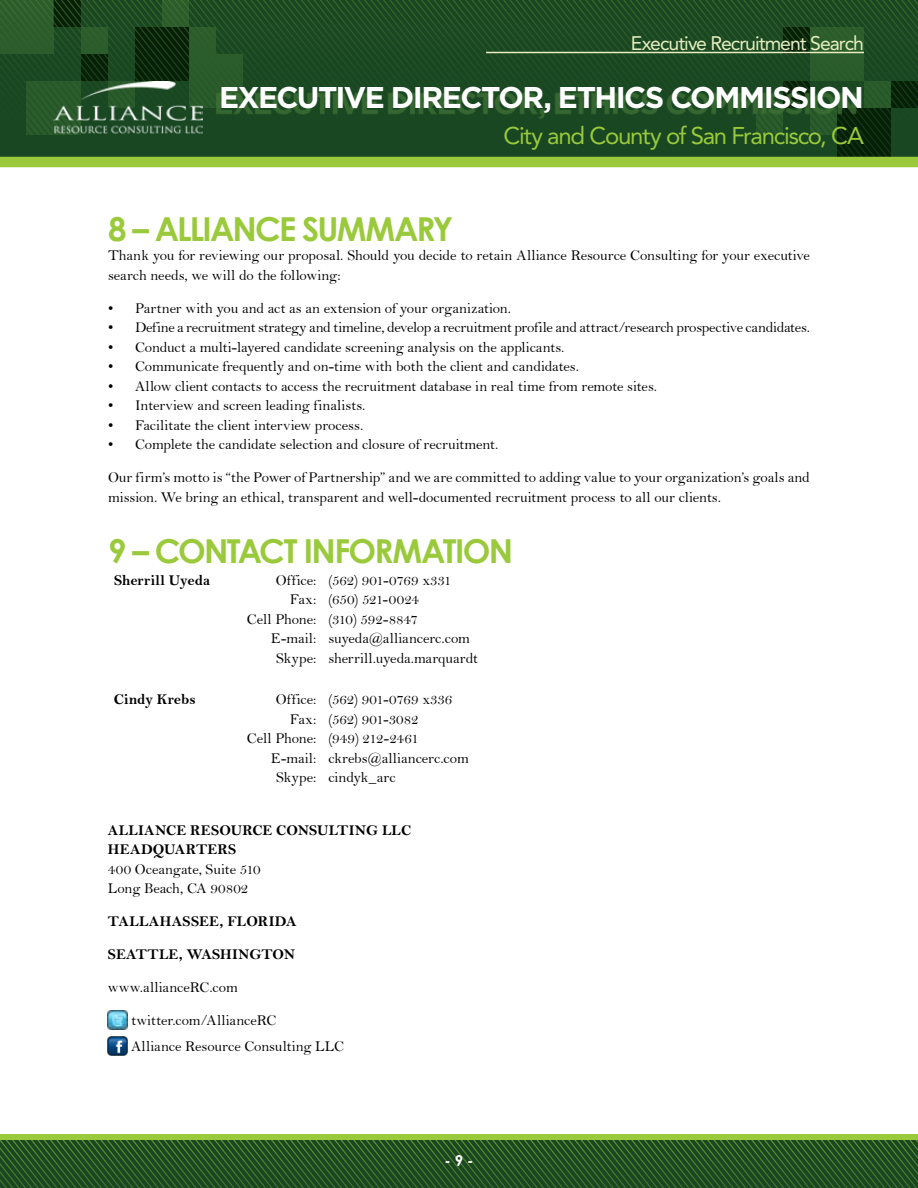
<style>
.page{position:relative;width:918px;height:1188px;background:#fff}
.page>*{position:absolute;margin:0;border:0;box-sizing:border-box;transform-origin:0 0}
.t1{font:700 33px "Century Gothic";letter-spacing:-.055em;color:#9aca3c}
.t2{font:700 30px "Gotham";letter-spacing:-.05em;color:#fff}
.t3{font:24px "Avenir";letter-spacing:-.05em;color:#9aca3c}
.t4{font:19.5px "Avenir";letter-spacing:-.05em;color:#e7efc1}
.t5{font:15px/19.5px "Bell";letter-spacing:-.005em;color:#000}
.t6{font:15px/19.5px "Bell MT Bold";letter-spacing:.01em;color:#000}
.t7{font:700 15px "Century Gothic";color:#fff}
</style>
<div class="page">
<svg style="left:0;top:0;width:918px;height:157px;background:#1c4922"></svg>
<img style="left:53px;top:82px;width:149px;height:53px">
<hr style="left:486px;top:52px;width:378px;height:1px;background:#e7efc1">
<div style="left:0;top:157px;width:918px;height:10px;background:#9aca3c"></div>
<svg style="left:0;top:1140px;width:918px;height:48px;background:#265425"></svg>
<div style="left:0;top:1134px;width:918px;height:6px;background:#9aca3c"></div>
<div style="left:216px;top:92px;width:640px;height:26px;background:#407237;opacity:.75"></div>
<img style="left:108px;top:1010px;width:19px;height:20px">
<img style="left:108px;top:1036px;width:19px;height:20px">
<h3 class="t4" style="left:631px;top:31px;width:235px">Executive Recruitment Search</h3>
<h2 class="t2" style="left:219px;top:80px;width:646px">EXECUTIVE DIRECTOR, ETHICS COMMISSION</h2>
<h3 class="t3" style="left:504px;top:122px;width:362px">City and County of San Francisco, CA</h3>
<h1 class="t1" style="left:108px;top:204px;width:347px">8 – ALLIANCE SUMMARY</h1>
<p class="t5" style="left:108px;top:246px;width:704px">Thank you for reviewing our proposal. Should you decide to retain Alliance Resource Consulting for your executive search needs, we will do the following:</p>
<p class="t5" style="left:108px;top:298px;width:405px">• Partner with you and act as an extension of your organization.</p>
<p class="t5" style="left:108px;top:318px;width:703px">• Define a recruitment strategy and timeline, develop a recruitment profile and attract/research prospective candidates.</p>
<p class="t5" style="left:108px;top:337px;width:458px">• Conduct a multi-layered candidate screening analysis on the applicants.</p>
<p class="t5" style="left:108px;top:357px;width:473px">• Communicate frequently and on-time with both the client and candidates.</p>
<p class="t5" style="left:108px;top:376px;width:551px">• Allow client contacts to access the recruitment database in real time from remote sites.</p>
<p class="t5" style="left:108px;top:396px;width:259px">• Interview and screen leading finalists.</p>
<p class="t5" style="left:108px;top:415px;width:257px">• Facilitate the client interview process.</p>
<p class="t5" style="left:108px;top:435px;width:392px">• Complete the candidate selection and closure of recruitment.</p>
<p class="t5" style="left:108px;top:468px;width:703px">Our firm’s motto is “the Power of Partnership” and we are committed to adding value to your organization’s goals and mission. We bring an ethical, transparent and well-documented recruitment process to all our clients.</p>
<h1 class="t1" style="left:108px;top:525px;width:407px">9 – CONTACT INFORMATION</h1>
<p class="t6" style="left:114px;top:570px;width:98px">Sherrill Uyeda</p>
<p class="t5" style="left:247px;top:570px;width:71px;text-align:right">Office:<br>Fax:<br>Cell Phone:<br>E-mail:<br>Skype:</p>
<p class="t5" style="left:328px;top:570px;width:151px">(562) 901-0769 x331 (650) 521-0024<br>(310) 592-8847 suyeda@alliancerc.com sherrill.uyeda.marquardt</p>
<p class="t6" style="left:114px;top:689px;width:83px">Cindy Krebs</p>
<p class="t5" style="left:247px;top:689px;width:71px;text-align:right">Office:<br>Fax:<br>Cell Phone:<br>E-mail:<br>Skype:</p>
<p class="t5" style="left:328px;top:689px;width:142px">(562) 901-0769 x336 (562) 901-3082<br>(949) 212-2461 ckrebs@alliancerc.com cindyk_arc</p>
<p class="t6" style="left:108px;top:820px;width:305px">ALLIANCE RESOURCE CONSULTING LLC<br>HEADQUARTERS</p>
<p class="t5" style="left:108px;top:859px;width:154px">400 Oceangate, Suite 510<br>Long Beach, CA 90802</p>
<p class="t6" style="left:108px;top:911px;width:190px">TALLAHASSEE, FLORIDA</p>
<p class="t6" style="left:108px;top:944px;width:189px">SEATTLE, WASHINGTON</p>
<p class="t5" style="left:108px;top:977px;width:131px">www.allianceRC.com</p>
<p class="t5" style="left:131px;top:1007px;width:214px;line-height:26.2px">twitter.com/AllianceRC<br>Alliance Resource Consulting LLC</p>
<p class="t7" style="left:444px;top:1149px;width:31px">- 9 -</p>
</div>
